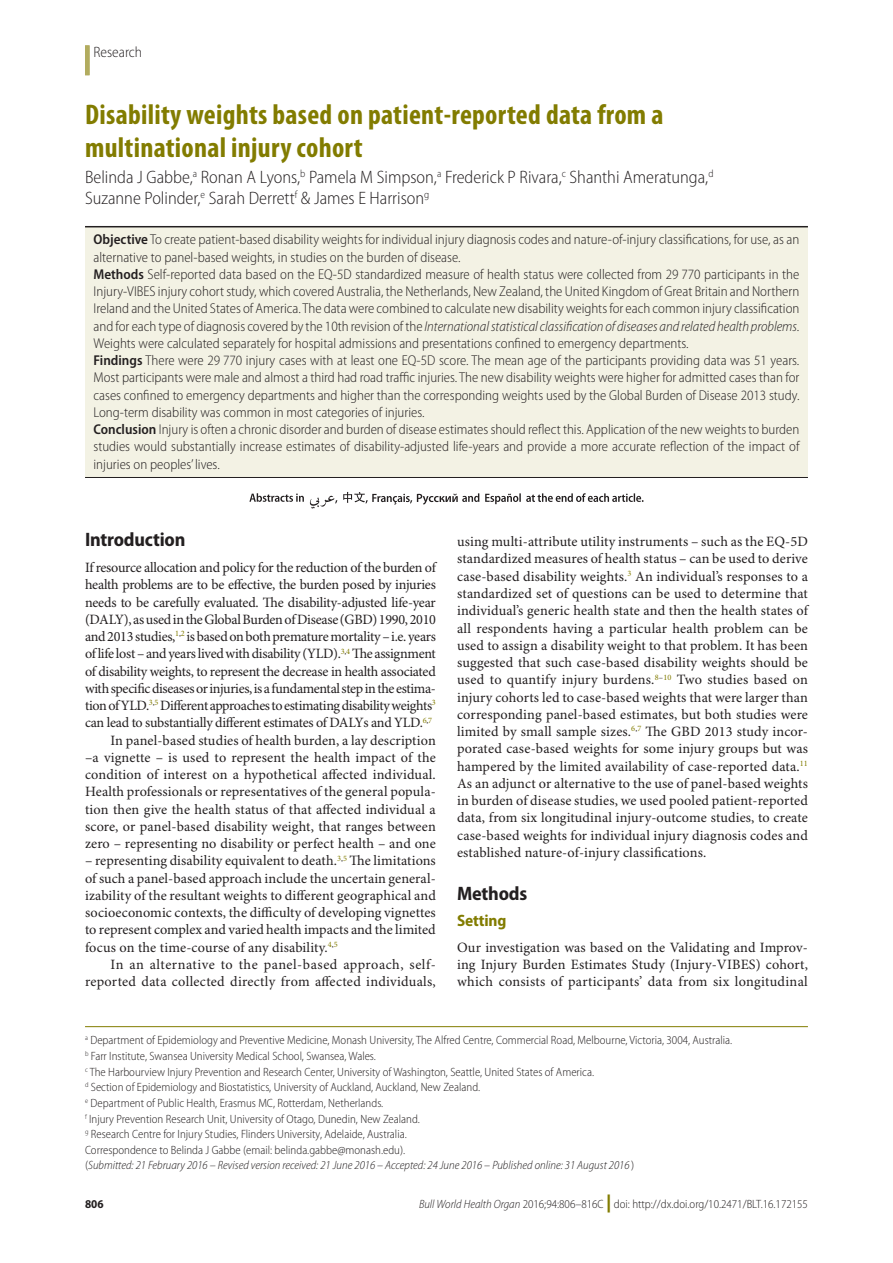
<style>
.page{position:relative;width:893px;height:1263px;background:#fff}
.page>*{position:absolute;margin:0;border:0;box-sizing:border-box;transform-origin:0 0}
.Article_Title{font:700 condensed 28.5px/33.8px "Myriad Pro";letter-spacing:.01em;color:#827c00}
.Head_1{font:700 semi-condensed 19.5px "Myriad Pro";letter-spacing:-.01em;color:#231f20}
.Authors{font:300 semi-condensed 18px/21px "Myriad Pro";color:#231f20}
.Head_2_no_space_abov{font:700 semi-condensed 16.5px "Myriad Pro";letter-spacing:-.01em;color:#827c00}
.Section_Title{font:300 semi-condensed 15px "Myriad Pro";color:#231f20}
.Para_Ind{font:14.25px/17.2px "Minion Pro";letter-spacing:.01em;color:#231f20;text-align:justify}
.Abstract_No_Ind{font:300 semi-condensed 14.25px/17.2px "Myriad Pro";color:#231f20;text-align:justify}
.Para_No_Ind{font:14.25px/17.2px "Minion Pro";letter-spacing:-.005em;color:#231f20;text-align:justify}
.Affiliations{font:300 semi-condensed 12px "Myriad Pro";color:#231f20}
.Submission_info{font:italic 300 semi-condensed 12px "Myriad Pro";color:#231f20}
.t1{font:700 semi-condensed 12px "Myriad Pro";color:#231f20}
.s1{font-weight:600}
.s2{font-style:italic}
.s3{font-style:normal}
.s4{font-weight:900;font-stretch:normal;font-size:18px;color:#827c00}
</style>
<div class="page">
<div style="left:85px;top:45px;width:5px;height:30px;background:#b2ac5f"></div>
<div style="left:85px;top:226px;width:723px;height:251px;background:#f3f2e4"></div>
<hr style="left:85px;top:1026px;width:723px;height:1px;background:#827c00">
<hr style="left:85px;top:226px;width:723px;height:1px;background:#231f20">
<hr style="left:85px;top:477px;width:723px;height:1px;background:#231f20">
<svg style="left:310px;top:492px;width:334px;height:17px"></svg>
<svg style="left:249px;top:493px;width:55px;height:9px"></svg>
<p class="Section_Title" style="left:94px;top:44px;width:50px">Research</p>
<p class="Article_Title" style="left:85px;top:98px;width:580px">Disability weights based on patient-reported data from a multinational injury cohort</p>
<p class="Authors" style="left:85px;top:167px;width:630px">Belinda J Gabbe,<sup>a</sup> Ronan A Lyons,<sup>b</sup> Pamela M Simpson,<sup>a</sup> Frederick P Rivara,<sup>c</sup> Shanthi Ameratunga,<sup>d<br></sup>Suzanne Polinder,<sup>e</sup> Sarah Derrett<sup>f</sup> &amp; James E Harrison<sup>g</sup></p>
<p class="Abstract_No_Ind" style="left:94px;top:231px;width:707px"><span class="s1">Objective</span> To create patient-based disability weights for individual injury diagnosis codes and nature-of-injury classifications, for use, as an alternative to panel-based weights, in studies on the burden of disease.</p>
<p class="Abstract_No_Ind" style="left:94px;top:266px;width:707px"><span class="s1">Methods</span> Self-reported data based on the EQ-5D standardized measure of health status were collected from 29 770 participants in the Injury-VIBES injury cohort study, which covered Australia, the Netherlands, New Zealand, the United Kingdom of Great Britain and Northern Ireland and the United States of America. The data were combined to calculate new disability weights for each common injury classification and for each type of diagnosis covered by the 10th revision of the <span class="s2">International statistical classification of diseases and related health problems</span>.<br>Weights were calculated separately for hospital admissions and presentations confined to emergency departments.</p>
<p class="Abstract_No_Ind" style="left:94px;top:352px;width:707px"><span class="s1">Findings</span> There were 29 770 injury cases with at least one EQ-5D score. The mean age of the participants providing data was 51 years.<br>Most participants were male and almost a third had road traffic injuries. The new disability weights were higher for admitted cases than for cases confined to emergency departments and higher than the corresponding weights used by the Global Burden of Disease 2013 study.<br>Long-term disability was common in most categories of injuries.</p>
<p class="Abstract_No_Ind" style="left:94px;top:421px;width:707px"><span class="s1">Conclusion</span> Injury is often a chronic disorder and burden of disease estimates should reflect this. Application of the new weights to burden studies would substantially increase estimates of disability-adjusted life-years and provide a more accurate reflection of the impact of injuries on peoples’ lives.</p>
<p class="Head_1" style="left:85px;top:529px;width:102px">Introduction</p>
<p class="Para_No_Ind" style="left:85px;top:559px;width:352px">If resource allocation and policy for the reduction of the burden of health problems are to be effective, the burden posed by injuries needs to be carefully evaluated. The disability-adjusted life-year (DALY), as used in the Global Burden of Disease (GBD) 1990, 2010 and 2013 studies,<sup>1</sup><sup>,</sup><sup>2</sup> is based on both premature mortality – i.e. years of life lost – and years lived with disability (YLD).<sup>3</sup><sup>,</sup><sup>4</sup> The assignment of disability weights, to represent the decrease in health associated with specific diseases or injuries, is a fundamental step in the estima&shy;tion of YLD.<sup>3</sup><sup>,</sup><sup>5</sup> Different approaches to estimating disability weights<sup>3 </sup>can lead to substantially different estimates of DALYs and YLD.<sup>6</sup><sup>,</sup><sup>7</sup></p>
<p class="Para_Ind" style="left:85px;top:732px;width:352px;text-indent:26px">In panel-based studies of health burden, a lay description –a vignette – is used to represent the health impact of the condition of interest on a hypothetical affected individual.<br>Health professionals or representatives of the general popula&shy;tion then give the health status of that affected individual a score, or panel-based disability weight, that ranges between zero – representing no disability or perfect health – and one</p>
<p class="Para_Ind" style="left:85px;top:853px;width:352px">– representing disability equivalent to death.<sup>3</sup><sup>,</sup><sup>5</sup> The limitations of such a panel-based approach include the uncertain general&shy;izability of the resultant weights to different geographical and socioeconomic contexts, the difficulty of developing vignettes to represent complex and varied health impacts and the limited focus on the time-course of any disability.<sup>4</sup><sup>,</sup><sup>5</sup></p>
<p class="Para_Ind" style="left:85px;top:956px;width:352px;text-align:right">In an alternative to the panel-based approach, self&shy;reported data collected directly from affected individuals,</p>
<p class="Para_Ind" style="left:457px;top:534px;width:352px">using multi-attribute utility instruments – such as the EQ-5D standardized measures of health status – can be used to derive case-based disability weights.<sup>3</sup> An individual’s responses to a standardized set of questions can be used to determine that individual’s generic health state and then the health states of all respondents having a particular health problem can be used to assign a disability weight to that problem. It has been suggested that such case-based disability weights should be used to quantify injury burdens.<sup>8</sup><sup>–</sup><sup>10</sup> Two studies based on injury cohorts led to case-based weights that were larger than corresponding panel-based estimates, but both studies were limited by small sample sizes.<sup>6</sup><sup>,</sup><sup>7</sup> The GBD 2013 study incor&shy;porated case-based weights for some injury groups but was hampered by the limited availability of case-reported data.<sup>11<br></sup>As an adjunct or alternative to the use of panel-based weights in burden of disease studies, we used pooled patient-reported data, from six longitudinal injury-outcome studies, to create case-based weights for individual injury diagnosis codes and established nature-of-injury classifications.</p>
<p class="Head_1" style="left:457px;top:882px;width:72px">Methods</p>
<p class="Head_2_no_space_abov" style="left:457px;top:911px;width:51px">Setting</p>
<p class="Para_No_Ind" style="left:457px;top:939px;width:352px">Our investigation was based on the Validating and Improv&shy;ing Injury Burden Estimates Study (Injury-VIBES) cohort, which consists of participants’ data from six longitudinal</p>
<p class="Affiliations" style="left:85px;top:1034px;width:649px"><sup>a</sup> Department of Epidemiology and Preventive Medicine, Monash University, The Alfred Centre, Commercial Road, Melbourne, Victoria, 3004, Australia.</p>
<p class="Affiliations" style="left:85px;top:1049px;width:292px"><sup>b</sup> Farr Institute, Swansea University Medical School, Swansea, Wales.</p>
<p class="Affiliations" style="left:85px;top:1065px;width:511px"><sup>c</sup> The Harbourview Injury Prevention and Research Center, University of Washington, Seattle, United States of America.</p>
<p class="Affiliations" style="left:85px;top:1081px;width:397px"><sup>d</sup> Section of Epidemiology and Biostatistics, University of Auckland, Auckland, New Zealand.</p>
<p class="Affiliations" style="left:85px;top:1096px;width:300px"><sup>e</sup> Department of Public Health, Erasmus MC, Rotterdam, Netherlands.</p>
<p class="Affiliations" style="left:85px;top:1112px;width:336px"><sup>f</sup> Injury Prevention Research Unit, University of Otago, Dunedin, New Zealand.</p>
<p class="Affiliations" style="left:85px;top:1128px;width:323px"><sup>g</sup> Research Centre for Injury Studies, Flinders University, Adelaide, Australia.</p>
<p class="Affiliations" style="left:85px;top:1143px;width:322px">Correspondence to Belinda J Gabbe (email: belinda.gabbe@monash.edu).</p>
<p class="Submission_info" style="left:85px;top:1159px;width:551px"><span class="s3">(</span>Submitted: 21 February 2016 – Revised version received: 21 June 2016 – Accepted: 24 June 2016 – Published online: 31 August 2016 <span class="s3">)</span></p>
<p class="t1" style="left:85px;top:1197px;width:20px">806</p>
<p class="Affiliations" style="left:419px;top:1198px;width:390px"><span class="s2">Bull World Health Organ</span> 2016;94:806–816C <span class="s4">|</span> doi: http://dx.doi.org/10.2471/BLT.16.172155</p>
</div>
